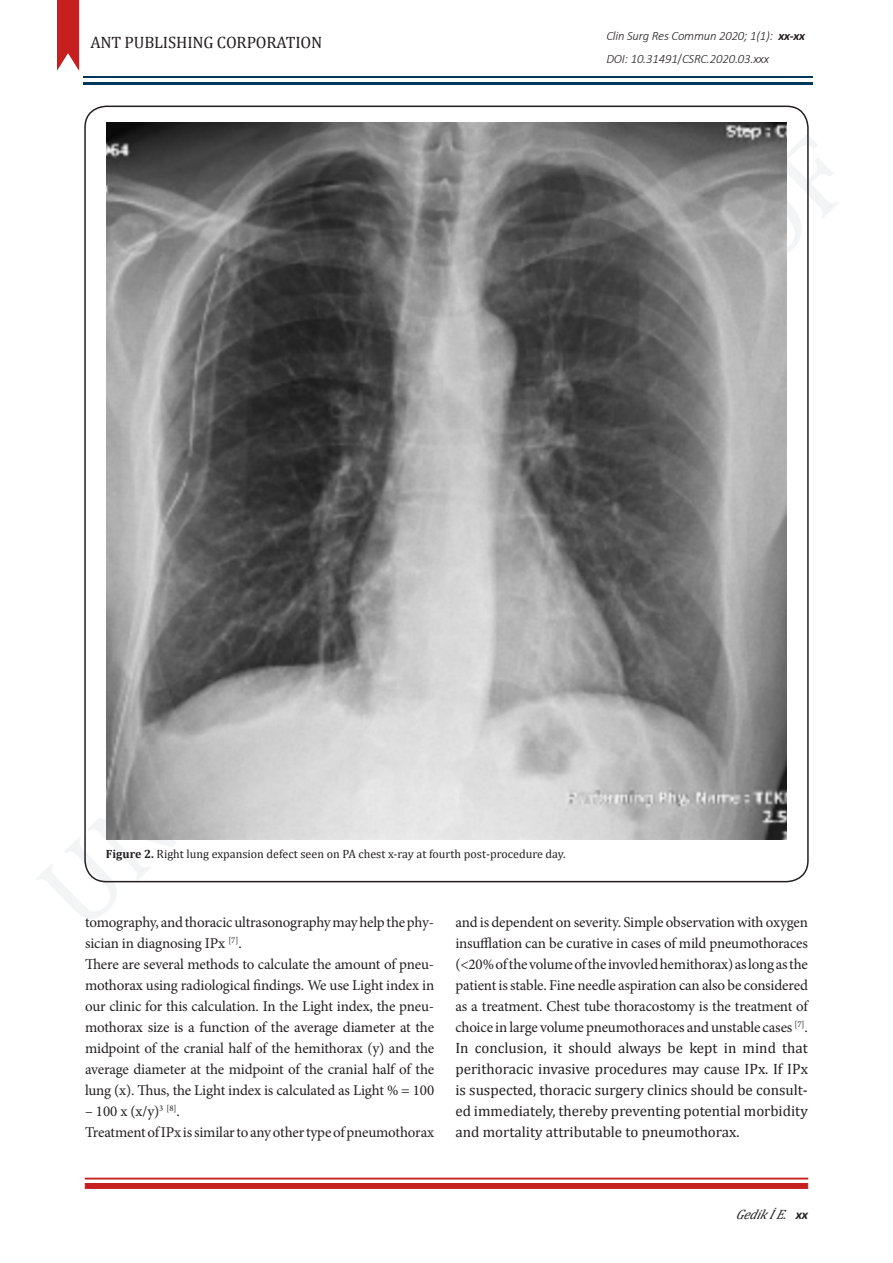
<style>
.page{position:relative;width:893px;height:1263px;background:#fff}
.page>*{position:absolute;margin:0;border:0;box-sizing:border-box;transform-origin:0 0}
.t1{font:16.5px "Cambria";letter-spacing:-.01em;color:#231f20}
.正文{font:15px/21px "Minion Pro";letter-spacing:-.01em;color:#231f20;text-align:justify}
.正文-2{font:15px/21px "Cambria";color:#231f20;text-align:justify}
.t2{font:italic 13.5px "Cambria";color:#231f20}
.t3{font:italic 300 12.75px "Calibri";letter-spacing:-.015em;color:#231f20}
.正文-3{font:12px "Cambria";color:#231f20}
.s1{font-weight:700}
.s2{font-style:normal}
.s3{font-family:"Calibri";font-weight:700}
</style>
<div class="page">
<hr style="left:85px;top:1178px;width:723px;height:1px;background:#c51f1f">
<div style="left:85px;top:1183px;width:723px;height:5px;background:#c51f1f"></div>
<svg style="left:57px;top:0;width:22px;height:71px;background:#cc3b3b"></svg>
<hr style="left:83px;top:77px;width:729px;height:1px;background:#00385d">
<hr style="left:83px;top:82px;width:729px;height:3px;background:#00385d">
<img style="left:107px;top:122px;width:679px;height:718px">
<p class="t1" style="left:90px;top:32px;width:234px">ANT PUBLISHING CORPORATION</p>
<p class="t3" style="left:606px;top:28px;width:200px">Clin Surg Res Commun 2020; 1(1): <span class="s1">xx-xx</span></p>
<p class="t3" style="left:606px;top:51px;width:164px">DOI: 10.31491<span class="s2">/</span>CSRC.2020.03.xxx</p>
<p class="正文-3" style="left:106px;top:846px;width:461px"><span class="s1">Figure 2.</span> Right lung expansion defect seen on PA chest x-ray at fourth post-procedure day.</p>
<p class="正文" style="left:85px;top:911px;width:351px">tomography, and thoracic ultrasonography may help the phy&shy;sician in diagnosing IPx <sup>[7]</sup>.</p>
<p class="正文" style="left:85px;top:953px;width:351px">There are several methods to calculate the amount of pneu&shy;mothorax using radiological findings. We use Light index in our clinic for this calculation. In the Light index, the pneu&shy;mothorax size is a function of the average diameter at the midpoint of the cranial half of the hemithorax (y) and the average diameter at the midpoint of the cranial half of the lung (x). Thus, the Light index is calculated as Light % = 100</p>
<p class="正文" style="left:85px;top:1100px;width:96px">– 100 x (x/y)<sup>3</sup> <sup>[8]</sup>.</p>
<p class="正文" style="left:85px;top:1121px;width:351px">Treatment of IPx is similar to any other type of pneumothorax</p>
<p class="正文" style="left:455px;top:911px;width:354px">and is dependent on severity. Simple observation with oxygen insufflation can be curative in cases of mild pneumothoraces (&lt;20% of the volume of the invovled hemithorax) as long as the patient is stable. Fine needle aspiration can also be considered as a treatment. Chest tube thoracostomy is the treatment of choice in large volume pneumothoraces and unstable cases <sup>[7]</sup>.</p>
<p class="正文-2" style="left:455px;top:1037px;width:354px">In conclusion, it should always be kept in mind that perithoracic invasive procedures may cause IPx. If IPx is suspected, thoracic surgery clinics should be consult&shy;ed immediately, thereby preventing potential morbidity and mortality attributable to pneumothorax.</p>
<p class="t2" style="left:736px;top:1205px;width:73px">GedikİE. <span class="s3">x x</span></p>
</div>
